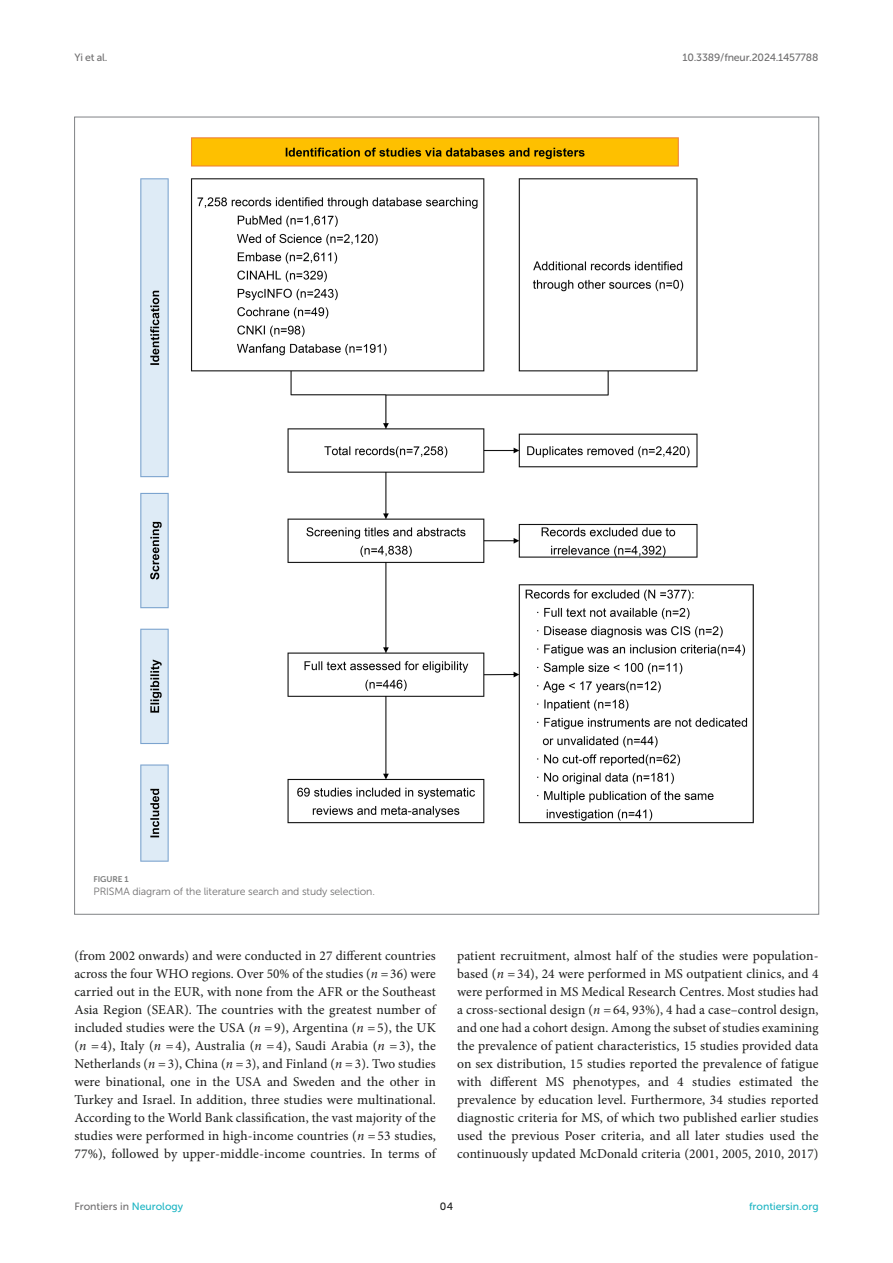
<style>
.page{position:relative;width:893px;height:1263px;background:#fff}
.page>*{position:absolute;margin:0;border:0;box-sizing:border-box;transform-origin:0 0}
.TEXT_FLUSH{font:13.5px/18px "Minion Pro";letter-spacing:.01em;color:#1b1c1b;text-align:justify}
.t1{font:10.5px "Museo Sans 500";letter-spacing:-.015em;color:#706f70}
.FIG_LEG{font:10.5px "Museo Sans 300";letter-spacing:-.01em;color:#706f70}
.t2{font:10.5px "Museo Sans 500";color:#1db5c3}
.t3{font:10.5px "Museo Sans 500";color:#1b1c1b}
.FIG_HD{font:8.25px "Museo Sans 700";letter-spacing:-.01em;color:#7e7f7f}
.s1{font-style:italic}
.s2{color:#1db5c3}
</style>
<div class="page">
<img style="left:140px;top:137px;width:614px;height:725px">
<p class="t1" style="left:74px;top:51px;width:35px">Yi et al.</p>
<p class="t1" style="left:682px;top:51px;width:138px">10.3389/fneur.2024.1457788</p>
<p class="FIG_HD" style="left:94px;top:874px;width:37px">FIGURE 1</p>
<p class="FIG_LEG" style="left:94px;top:886px;width:283px">PRISMA diagram of the literature search and study selection.</p>
<p class="TEXT_FLUSH" style="left:74px;top:947px;width:363px">(from 2002 onwards) and were conducted in 27 different countries across the four WHO regions. Over 50% of the studies (<span class="s1">n</span> =36) were carried out in the EUR, with none from the AFR or the Southeast Asia Region (SEAR). The countries with the greatest number of included studies were the USA (<span class="s1">n</span> =9), Argentina (<span class="s1">n</span> =5), the UK (<span class="s1">n</span> =4), Italy (<span class="s1">n</span> =4), Australia (<span class="s1">n</span> =4), Saudi Arabia (<span class="s1">n</span> =3), the Netherlands (<span class="s1">n</span> =3), China (<span class="s1">n</span> =3), and Finland (<span class="s1">n</span> =3). Two studies were binational, one in the USA and Sweden and the other in Turkey and Israel. In addition, three studies were multinational.<br>According to the World Bank classification, the vast majority of the studies were performed in high-income countries (<span class="s1">n</span> =53 studies, 77%), followed by upper-middle-income countries. In terms of</p>
<p class="TEXT_FLUSH" style="left:457px;top:947px;width:363px">patient recruitment, almost half of the studies were population&shy;based (<span class="s1">n</span> =34), 24 were performed in MS outpatient clinics, and 4 were performed in MS Medical Research Centres. Most studies had a cross-sectional design (<span class="s1">n</span> =64, 93%), 4 had a case–control design, and one had a cohort design. Among the subset of studies examining the prevalence of patient characteristics, 15 studies provided data on sex distribution, 15 studies reported the prevalence of fatigue with different MS phenotypes, and 4 studies estimated the prevalence by education level. Furthermore, 34 studies reported diagnostic criteria for MS, of which two published earlier studies used the previous Poser criteria, and all later studies used the continuously updated McDonald criteria (2001, 2005, 2010, 2017)</p>
<p class="t1" style="left:74px;top:1200px;width:110px">Frontiers in <span class="s2">Neurology</span></p>
<p class="t3" style="left:440px;top:1200px;width:15px">04</p>
<p class="t2" style="left:749px;top:1200px;width:71px">frontiersin.org</p>
</div>
